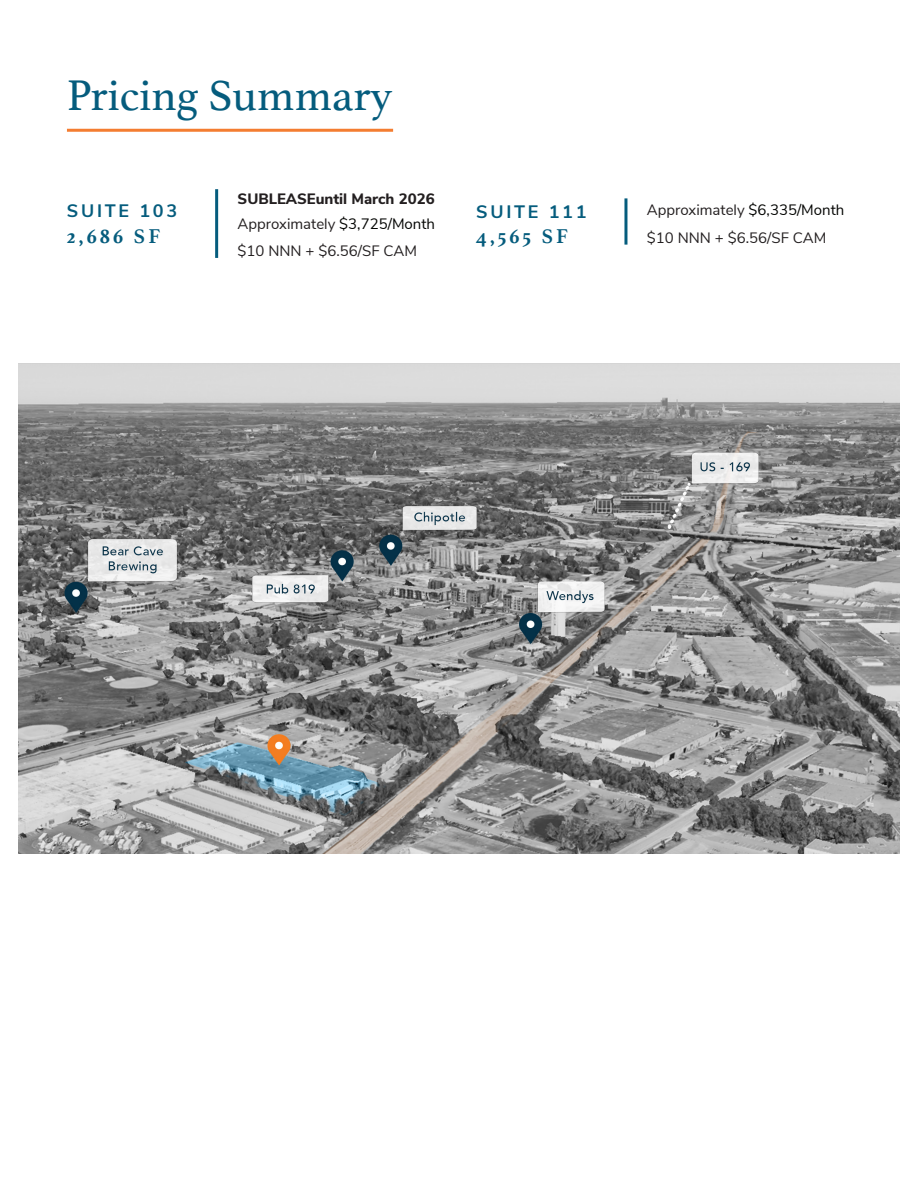
<style>
.page{position:relative;width:918px;height:1188px;background:#fff}
.page>*{position:absolute;margin:0;border:0;box-sizing:border-box;transform-origin:0 0}
.t1{font:45px "Athelas";color:#055c7d}
.t2{font:700 21px "Athelas";letter-spacing:.145em;color:#055c7d}
.t3{font:700 18px "Nunito Sans";letter-spacing:.15em;color:#055c7d}
.t4{font:15px "Nunito Sans";color:#231f20}
.t5{font:800 15px "Nunito Sans";color:#231f20}
.s1{color:#040503}
</style>
<div class="page">
<hr style="left:67px;top:129px;width:326px;height:3px;background:#f47d31">
<img style="left:19px;top:364px;width:880px;height:490px">
<hr style="left:624px;top:198px;width:3px;height:47px;background:#055c7d">
<hr style="left:215px;top:189px;width:3px;height:69px;background:#055c7d">
<p class="t1" style="left:67px;top:59px;width:327px">Pricing Summary</p>
<p class="t3" style="left:67px;top:198px;width:112px">SUITE 103</p>
<p class="t2" style="left:67px;top:219px;width:95px">2,686 SF</p>
<p class="t5" style="left:238px;top:188px;width:199px">SUBLEASEuntil March 2026</p>
<p class="t4" style="left:238px;top:212px;width:199px">Approximately <span class="s1">$3,725/Month</span></p>
<p class="t4" style="left:238px;top:240px;width:181px">$10 NNN + $6.56/SF CAM</p>
<p class="t3" style="left:476px;top:199px;width:112px">SUITE 111</p>
<p class="t2" style="left:476px;top:220px;width:93px">4,565 SF</p>
<p class="t4" style="left:647px;top:199px;width:199px">Approximately <span class="s1">$6,335/Month</span></p>
<p class="t4" style="left:647px;top:227px;width:181px">$10 NNN + $6.56/SF CAM</p>
</div>
